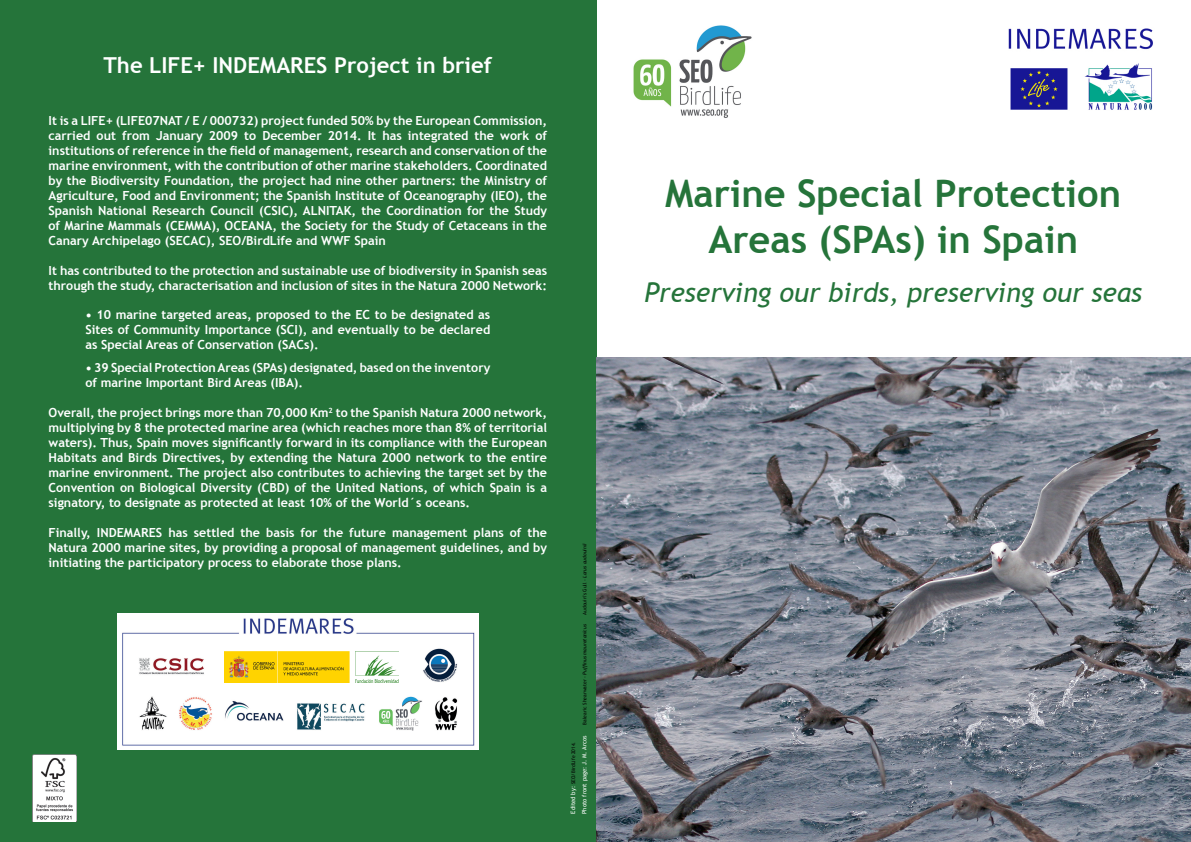
<style>
.page{position:relative;width:1191px;height:842px;background:#fff}
.page>*{position:absolute;margin:0;border:0;box-sizing:border-box;transform-origin:0 0}
.t1{font:700 38px/45.6px "Trebuchet MS";color:#25743a;text-align:center}
.t2{font:italic 27px "Trebuchet MS";color:#25743a}
.t3{font:700 22px "Trebuchet MS";color:#fff}
.t4{font:700 12.5px/15px "Trebuchet MS";color:#fff;text-align:justify}
.t5{font:6px "Trebuchet MS";color:#fff}
.t6{font:5px "Trebuchet MS";color:#000}
.t7{font:italic 5px "Trebuchet MS";color:#000}
.s1{font-style:italic}
.s2{font-style:normal}
.s3{font-size:6px;color:#fff}
</style>
<div class="page">
<div style="left:0;top:0;width:596px;height:842px;background:#25743a"></div>
<img style="left:633px;top:25px;width:119px;height:93px">
<img style="left:1008px;top:28px;width:145px;height:82px">
<img style="left:596px;top:357px;width:595px;height:485px">
<img style="left:33px;top:755px;width:43px;height:66px">
<img style="left:118px;top:614px;width:360px;height:136px">
<div style="left:218px;top:647px;width:190px;height:39px;background:#fff"></div>
<img style="left:224px;top:651px;width:174px;height:32px">
<p class="t3" style="left:103px;top:51px;width:390px">The LIFE+ INDEMARES Project in brief</p>
<p class="t4" style="left:49px;top:113px;width:500px">It is a LIFE+ (LIFE07NAT / E / 000732) project funded 50% by the European Commission, carried out from January 2009 to December 2014. It has integrated the work of institutions of reference in the field of management, research and conservation of the marine environment, with the contribution of other marine stakeholders. Coordinated by the Biodiversity Foundation, the project had nine other partners: the Ministry of Agriculture, Food and Environment; the Spanish Institute of Oceanography (IEO), the Spanish National Research Council (CSIC), ALNITAK, the Coordination for the Study of Marine Mammals (CEMMA), OCEANA, the Society for the Study of Cetaceans in the Canary Archipelago (SECAC), SEO/BirdLife and WWF Spain</p>
<p class="t4" style="left:49px;top:263px;width:500px">It has contributed to the protection and sustainable use of biodiversity in Spanish seas through the study, characterisation and inclusion of sites in the Natura 2000 Network:</p>
<p class="t4" style="left:85px;top:307px;width:406px">• 10 marine targeted areas, proposed to the EC to be designated as Sites of Community Importance (SCI), and eventually to be declared as Special Areas of Conservation (SACs).</p>
<p class="t4" style="left:85px;top:360px;width:406px">• 39 Special Protection Areas (SPAs) designated, based on the inventory of marine Important Bird Areas (IBA).</p>
<p class="t4" style="left:49px;top:405px;width:500px">Overall, the project brings more than 70,000 Km<sup>2</sup> to the Spanish Natura 2000 network, multiplying by 8 the protected marine area (which reaches more than 8% of territorial waters). Thus, Spain moves significantly forward in its compliance with the European Habitats and Birds Directives, by extending the Natura 2000 network to the entire marine environment. The project also contributes to achieving the target set by the Convention on Biological Diversity (CBD) of the United Nations, of which Spain is a signatory, to designate as protected at least 10% of the World´s oceans.</p>
<p class="t4" style="left:49px;top:525px;width:500px">Finally, INDEMARES has settled the basis for the future management plans of the Natura 2000 marine sites, by providing a proposal of management guidelines, and by initiating the participatory process to elaborate those plans.</p>
<p class="t6" style="left:582px;top:615px;width:73px;rotate:-90deg">Audouin’s Gull - <span class="s1">Larus audouinii</span></p>
<p class="t7" style="left:582px;top:724px;width:102px;rotate:-90deg"><span class="s2">Balearic Shearwater -</span> Puffinus mauretanicus</p>
<p class="t5" style="left:581px;top:814px;width:80px;rotate:-90deg">Photo front page: J. M. Arcos</p>
<p class="t6" style="left:570px;top:814px;width:73px;rotate:-90deg"><span class="s3">Edited by:</span> SEO/BirdLife 2014.</p>
<p class="t1" style="left:665px;top:171px;width:457px">Marine Special Protection<br>Areas (SPAs) in Spain</p>
<p class="t2" style="left:644px;top:276px;width:499px">Preserving our birds, preserving our seas</p>
</div>
